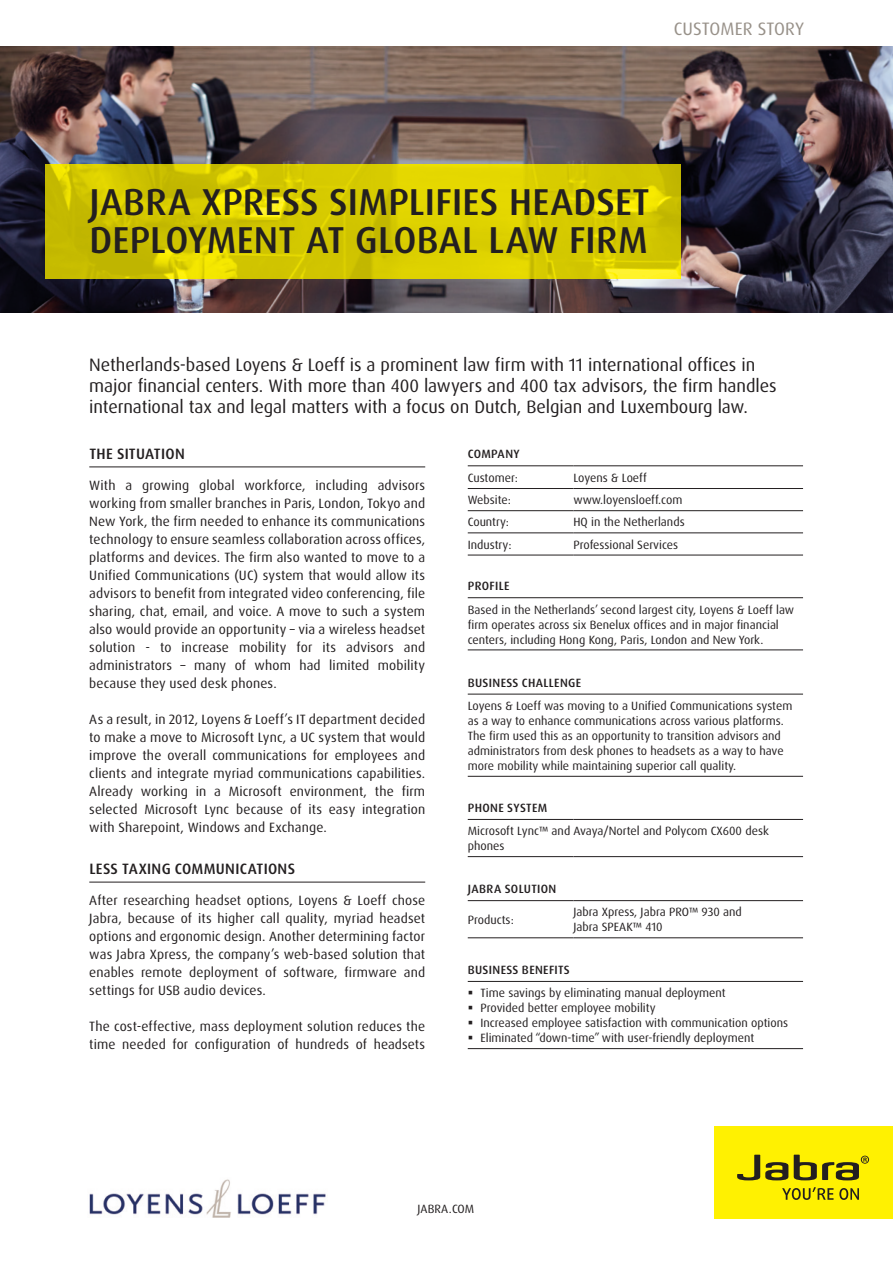
<style>
.page{position:relative;width:893px;height:1263px;background:#fff}
.page>*{position:absolute;margin:0;border:0;box-sizing:border-box;transform-origin:0 0}
.jabra_header{font:500 37.5px/37.5px "Dax Pro";letter-spacing:.005em;color:#231f20}
.jabra_intro_section{font:18px/21px "Dax Pro";letter-spacing:-.005em;color:#231f20}
.jabra_type_of_sheet{font:18px "Dax Pro";letter-spacing:.005em;color:#989189}
.jabra_subheader_new{font:500 15px "Dax Pro";letter-spacing:.02em;color:#231f20}
.jabra_body_copy{font:13.5px/18px "Dax Pro";letter-spacing:.01em;color:#231f20;text-align:justify}
.jabra_table_copy{font:12px/15px "Dax Pro";color:#231f20}
.jabra_table_header{font:500 12px "Dax Pro";letter-spacing:.03em;color:#231f20}
</style>
<div class="page">
<img style="left:0;top:47px;width:893px;height:266px">
<div style="left:714px;top:1126px;width:179px;height:92px;background:#fff101"></div>
<svg style="left:737px;top:1155px;width:51px;height:25px"></svg>
<svg style="left:794px;top:1155px;width:75px;height:25px"></svg>
<svg style="left:782px;top:1187px;width:51px;height:13px"></svg>
<svg style="left:839px;top:1188px;width:20px;height:12px"></svg>
<img style="left:89px;top:1179px;width:237px;height:39px">
<svg style="left:468px;top:466px;width:335px;height:89px"></svg>
<hr style="left:468px;top:465px;width:105px;height:1px;background:#231f20">
<hr style="left:573px;top:465px;width:230px;height:1px;background:#231f20">
<hr style="left:468px;top:488px;width:105px;height:1px;background:#231f20">
<hr style="left:573px;top:488px;width:230px;height:1px;background:#231f20">
<hr style="left:468px;top:510px;width:105px;height:1px;background:#231f20">
<hr style="left:573px;top:510px;width:230px;height:1px;background:#231f20">
<hr style="left:468px;top:532px;width:105px;height:1px;background:#231f20">
<hr style="left:573px;top:532px;width:230px;height:1px;background:#231f20">
<hr style="left:468px;top:555px;width:105px;height:1px;background:#231f20">
<hr style="left:573px;top:555px;width:230px;height:1px;background:#231f20">
<svg style="left:468px;top:901px;width:335px;height:1px"></svg>
<hr style="left:468px;top:900px;width:105px;height:1px;background:#231f20">
<hr style="left:573px;top:900px;width:230px;height:1px;background:#231f20">
<hr style="left:468px;top:937px;width:105px;height:1px;background:#231f20">
<hr style="left:573px;top:937px;width:230px;height:1px;background:#231f20">
<svg style="left:468px;top:818px;width:335px;height:1px"></svg>
<hr style="left:468px;top:819px;width:105px;height:1px;background:#231f20">
<hr style="left:573px;top:819px;width:230px;height:1px;background:#231f20">
<hr style="left:468px;top:856px;width:105px;height:1px;background:#231f20">
<hr style="left:573px;top:856px;width:230px;height:1px;background:#231f20">
<svg style="left:468px;top:598px;width:335px;height:1px"></svg>
<hr style="left:468px;top:597px;width:335px;height:1px;background:#231f20">
<hr style="left:468px;top:649px;width:335px;height:1px;background:#231f20">
<svg style="left:468px;top:693px;width:335px;height:83px"></svg>
<hr style="left:468px;top:694px;width:335px;height:1px;background:#231f20">
<hr style="left:468px;top:776px;width:335px;height:1px;background:#231f20">
<hr style="left:468px;top:1048px;width:335px;height:1px;background:#231f20">
<hr style="left:89px;top:466px;width:336px;height:1px;background:#231f20">
<hr style="left:89px;top:882px;width:336px;height:1px;background:#231f20">
<svg style="left:45px;top:164px;width:635px;height:115px;background:#d6ca00"></svg>
<svg style="left:468px;top:980px;width:335px;height:2px"></svg>
<p class="jabra_type_of_sheet" style="left:674px;top:18px;width:132px">CUSTOMER STORY</p>
<p class="jabra_header" style="left:89px;top:184px;width:562px">JABRA XPRESS SIMPLIFIES HEADSET<br>DEPLOYMENT AT GLOBAL LAW FIRM</p>
<p class="jabra_intro_section" style="left:89px;top:355px;width:689px">Netherlands-based Loyens &amp; Loeff is a prominent law firm with 11 international offices in major financial centers. With more than 400 lawyers and 400 tax advisors, the firm handles international tax and legal matters with a focus on Dutch, Belgian and Luxembourg law.</p>
<p class="jabra_table_header" style="left:468px;top:446px;width:53px">COMPANY</p>
<p class="jabra_table_copy" style="left:468px;top:470px;width:52px">Customer:</p>
<p class="jabra_table_copy" style="left:573px;top:470px;width:75px">Loyens &amp; Loeff</p>
<p class="jabra_table_copy" style="left:468px;top:493px;width:45px">Website:</p>
<p class="jabra_table_copy" style="left:573px;top:493px;width:110px">www.loyensloeff.com</p>
<p class="jabra_table_copy" style="left:468px;top:515px;width:43px">Country:</p>
<p class="jabra_table_copy" style="left:573px;top:515px;width:113px">HQ in the Netherlands</p>
<p class="jabra_table_copy" style="left:468px;top:537px;width:45px">Industry:</p>
<p class="jabra_table_copy" style="left:573px;top:537px;width:106px">Professional Services</p>
<p class="jabra_subheader_new" style="left:89px;top:444px;width:97px">THE SITUATION</p>
<p class="jabra_body_copy" style="left:89px;top:476px;width:337px">With a growing global workforce, including advisors working from smaller branches in Paris, London, Tokyo and New York, the firm needed to enhance its communications technology to ensure seamless collaboration across offices, platforms and devices. The firm also wanted to move to a Unified Communications (UC) system that would allow its advisors to benefit from integrated video conferencing, file sharing, chat, email, and voice. A move to such a system also would provide an opportunity – via a wireless headset solution - to increase mobility for its advisors and administrators – many of whom had limited mobility because they used desk phones.</p>
<p class="jabra_body_copy" style="left:89px;top:710px;width:337px">As a result, in 2012, Loyens &amp; Loeff’s IT department decided to make a move to Microsoft Lync, a UC system that would improve the overall communications for employees and clients and integrate myriad communications capabilities.<br>Already working in a Microsoft environment, the firm selected Microsoft Lync because of its easy integration with Sharepoint, Windows and Exchange.</p>
<p class="jabra_subheader_new" style="left:89px;top:859px;width:207px">LESS TAXING COMMUNICATIONS</p>
<p class="jabra_body_copy" style="left:89px;top:891px;width:337px">After researching headset options, Loyens &amp; Loeff chose Jabra, because of its higher call quality, myriad headset options and ergonomic design. Another determining factor was Jabra Xpress, the company’s web-based solution that enables remote deployment of software, firmware and settings for USB audio devices.</p>
<p class="jabra_body_copy" style="left:89px;top:1017px;width:337px">The cost-effective, mass deployment solution reduces the time needed for configuration of hundreds of headsets</p>
<p class="jabra_table_header" style="left:468px;top:578px;width:43px">PROFILE</p>
<p class="jabra_table_copy" style="left:468px;top:602px;width:328px">Based in the Netherlands’ second largest city, Loyens &amp; Loeff law firm operates across six Benelux offices and in major financial centers, including Hong Kong, Paris, London and New York.</p>
<p class="jabra_table_header" style="left:468px;top:675px;width:115px">BUSINESS CHALLENGE</p>
<p class="jabra_table_copy" style="left:468px;top:698px;width:326px">Loyens &amp; Loeff was moving to a Unified Communications system as a way to enhance communications across various platforms.<br>The firm used this as an opportunity to transition advisors and administrators from desk phones to headsets as a way to have more mobility while maintaining superior call quality.</p>
<p class="jabra_table_header" style="left:468px;top:800px;width:81px">PHONE SYSTEM</p>
<p class="jabra_table_copy" style="left:468px;top:824px;width:303px">Microsoft Lync™ and Avaya/Nortel and Polycom CX600 desk phones</p>
<p class="jabra_table_header" style="left:468px;top:881px;width:90px">JABRA SOLUTION</p>
<p class="jabra_table_copy" style="left:468px;top:912px;width:48px">Products:</p>
<p class="jabra_table_copy" style="left:573px;top:905px;width:170px">Jabra Xpress, Jabra PRO™ 930 and<br>Jabra SPEAK™ 410</p>
<p class="jabra_table_header" style="left:468px;top:962px;width:104px">BUSINESS BENEFITS</p>
<p class="jabra_table_copy" style="left:480px;top:985px;width:247px">Time savings by eliminating manual deployment</p>
<p class="jabra_table_copy" style="left:480px;top:1000px;width:177px">Provided better employee mobility</p>
<p class="jabra_table_copy" style="left:480px;top:1015px;width:309px">Increased employee satisfaction with communication options</p>
<p class="jabra_table_copy" style="left:480px;top:1030px;width:275px">Eliminated “down-time” with user-friendly deployment</p>
<p class="jabra_table_copy" style="left:417px;top:1201px;width:58px">JABRA.COM</p>
</div>
